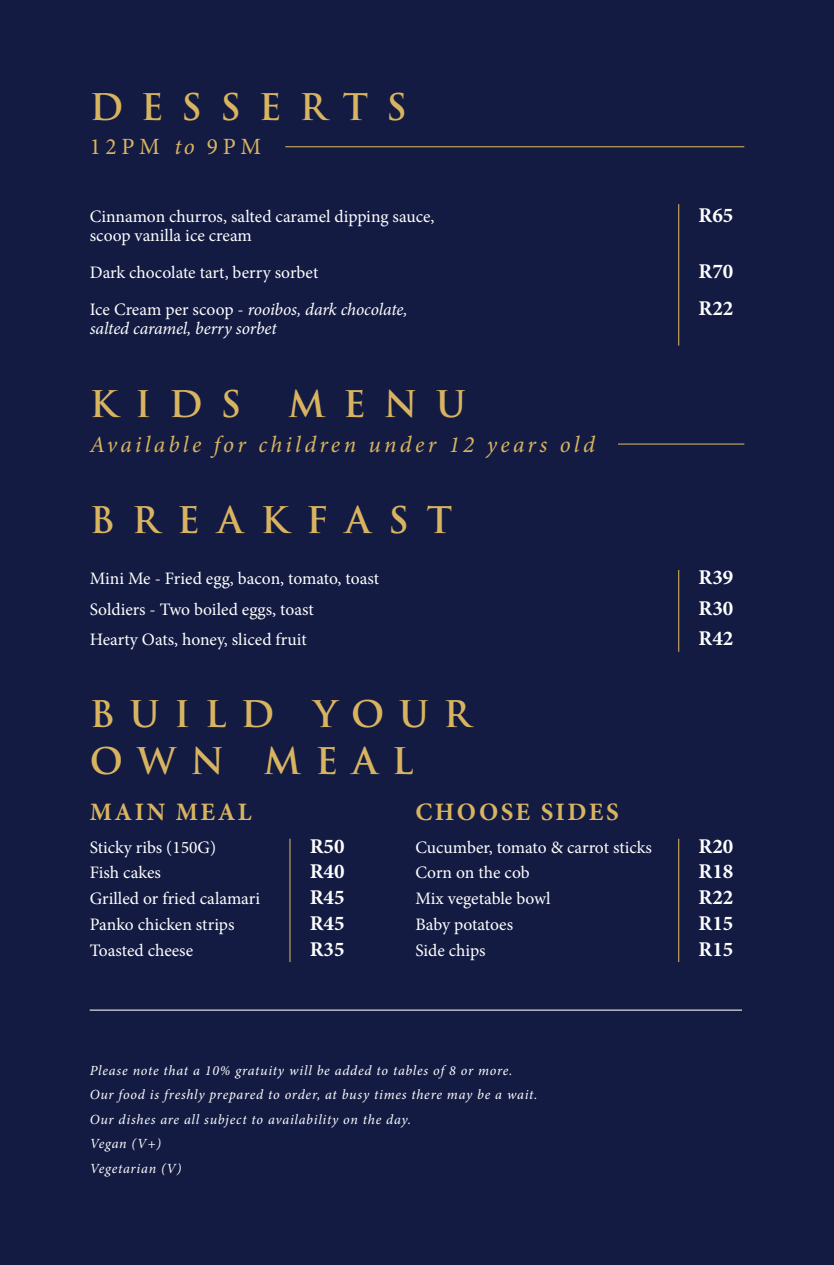
<style>
.page{position:relative;width:834px;height:1265px;background:#fff}
.page>*{position:absolute;margin:0;border:0;box-sizing:border-box;transform-origin:0 0}
.t1{font:700 35.88px "Trajan Pro";letter-spacing:.49em;color:#d9b460}
.t2{font:700 35.88px/47.2px "Trajan Pro";letter-spacing:.4em;color:#d9b460}
.t3{font:700 25.03px "Minion Pro";letter-spacing:.1em;color:#d9b460}
.t4{font:italic 23.28px "Minion Pro";letter-spacing:.145em;color:#d9b460}
.t5{font:23.28px "Minion Pro";letter-spacing:.2em;color:#d9b460}
.t6{font:700 21px/25.7px "Minion Pro";color:#fff;text-align:justify}
.t7{font:17.5px/25.7px "Minion Pro";color:#fff}
.t8{font:italic 17.5px "Minion Pro";letter-spacing:-.005em;color:#fff}
.t9{font:italic 14px/24.5px "Minion Pro";letter-spacing:.05em;color:#fff}
.s1{font-style:italic}
.s2{font-style:normal}
</style>
<div class="page">
<div style="left:0;top:0;width:833px;height:1265px;background:#131b42"></div>
<hr style="left:90px;top:1010px;width:651px;height:1px;background:#fff">
<hr style="left:678px;top:204px;width:1px;height:142px;background:#d9b460">
<hr style="left:285px;top:146px;width:459px;height:1px;background:#d9b460">
<hr style="left:618px;top:444px;width:126px;height:1px;background:#d9b460">
<hr style="left:678px;top:570px;width:1px;height:82px;background:#d9b460">
<hr style="left:289px;top:839px;width:1px;height:123px;background:#d9b460">
<hr style="left:678px;top:839px;width:1px;height:123px;background:#d9b460">
<h1 class="t1" style="left:90px;top:85px;width:319px">DESSERTS</h1>
<h3 class="t5" style="left:90px;top:131px;width:173px">12PM <span class="s1">to</span> 9PM</h3>
<p class="t7" style="left:90px;top:203px;width:346px">Cinnamon churros, salted caramel dipping sauce,</p>
<p class="t6" style="left:698px;top:202px;width:36px">R65</p>
<p class="t7" style="left:90px;top:216px;width:230px;line-height:37.6px">scoop vanilla ice cream<br>Dark chocolate tart, berry sorbet</p>
<p class="t6" style="left:698px;top:259px;width:36px">R70</p>
<p class="t8" style="left:90px;top:298px;width:319px"><span class="s2">Ice Cream per scoop -</span> rooibos, dark chocolate,</p>
<p class="t6" style="left:698px;top:295px;width:36px">R22</p>
<p class="t8" style="left:90px;top:317px;width:188px">salted caramel, berry sorbet</p>
<h1 class="t1" style="left:90px;top:382px;width:153px">KIDS</h1>
<h1 class="t1" style="left:288px;top:382px;width:180px">MENU</h1>
<h3 class="t4" style="left:90px;top:428px;width:506px">Available for children under 12 years old</h3>
<h1 class="t1" style="left:90px;top:498px;width:364px">BREAKFAST</h1>
<p class="t7" style="left:90px;top:566px;width:291px">Mini Me - Fried egg, bacon, tomato, toast</p>
<p class="t6" style="left:698px;top:564px;width:36px">R39</p>
<p class="t7" style="left:90px;top:596px;width:225px">Soldiers - Two boiled eggs, toast</p>
<p class="t6" style="left:698px;top:595px;width:36px">R30</p>
<p class="t7" style="left:90px;top:627px;width:218px">Hearty Oats, honey, sliced fruit</p>
<p class="t6" style="left:698px;top:626px;width:36px">R42</p>
<h1 class="t2" style="left:90px;top:691px;width:382px">BUILD YOUR<br>OWN MEAL</h1>
<h2 class="t3" style="left:90px;top:794px;width:164px">MAIN MEAL</h2>
<p class="t7" style="left:90px;top:834px;width:172px">Sticky ribs (150G)<br>Fish cakes<br>Grilled or fried calamari<br>Panko chicken strips</p>
<p class="t6" style="left:310px;top:833px;width:36px">R50<br>R40<br>R45<br>R45</p>
<p class="t7" style="left:90px;top:937px;width:105px">Toasted cheese</p>
<p class="t6" style="left:310px;top:936px;width:36px">R35</p>
<h2 class="t3" style="left:415px;top:794px;width:205px">CHOOSE SIDES</h2>
<p class="t7" style="left:415px;top:834px;width:238px">Cucumber, tomato &amp; carrot sticks<br>Corn on the cob<br>Mix vegetable bowl<br>Baby potatoes<br>Side chips</p>
<p class="t9" style="left:90px;top:1058px;width:449px">Please note that a 10% gratuity will be added to tables of 8 or more.<br>Our food is freshly prepared to order, at busy times there may be a wait.<br>Our dishes are all subject to availability on the day.<br>Vegan (V+)<br>Vegetarian (V)</p>
<p class="t6" style="left:698px;top:833px;width:36px">R20<br>R18<br>R22<br>R15<br>R15</p>
</div>
